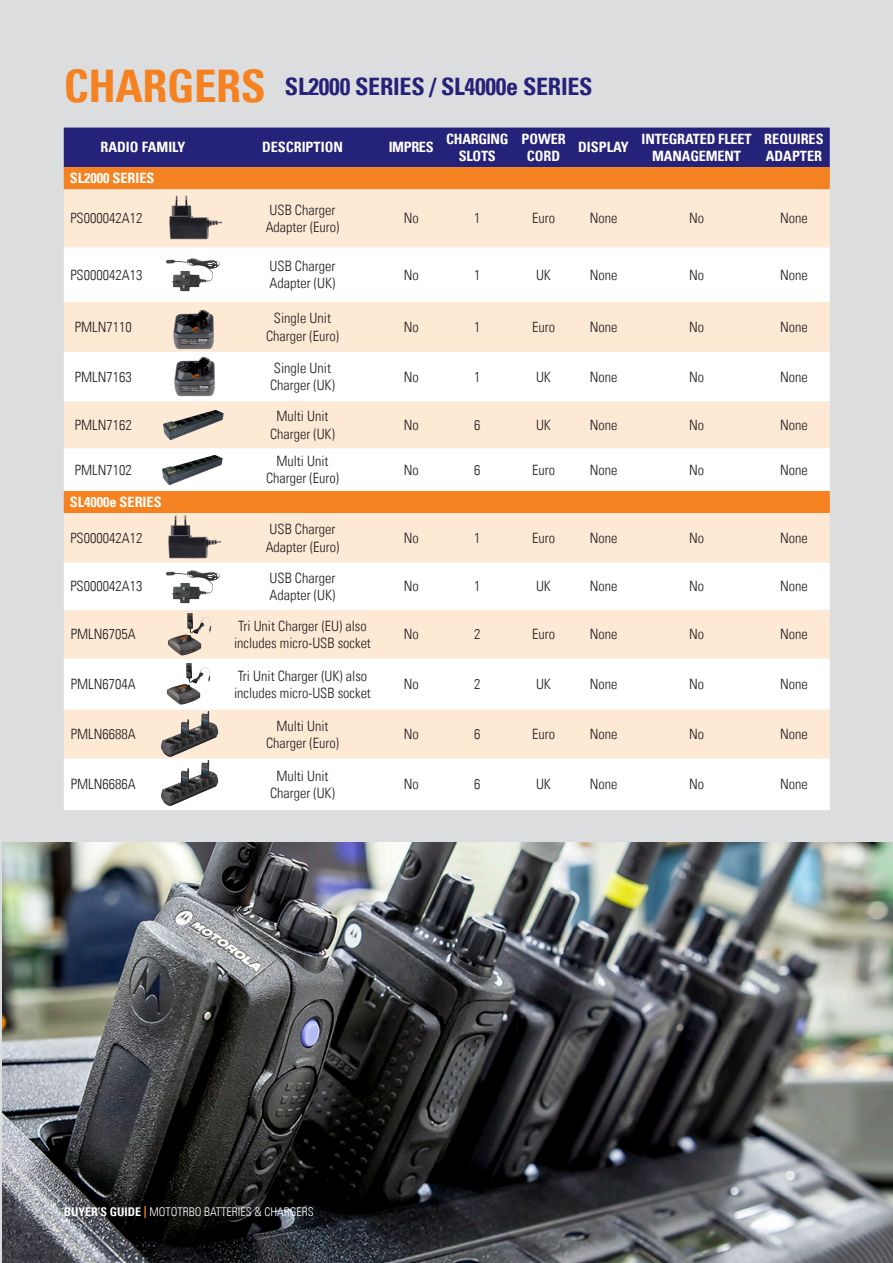
<style>
.page{position:relative;width:893px;height:1263px;background:#dcdddf}
.page>*{position:absolute;margin:0;border:0;box-sizing:border-box;transform-origin:0 0}
.t1{font:700 condensed 45px "Univers LT";letter-spacing:-.01em;color:#f58220}
.t2{font:700 condensed 24px "Univers LT";letter-spacing:-.01em;color:#252279}
.t3{font:300 condensed 14.25px/17.2px "Univers LT";color:#231f20}
.t4{font:700 condensed 14.25px/17.2px "Univers LT";color:#fff;text-align:center}
.t5{font:700 condensed 14.25px/17.2px "Univers LT";letter-spacing:-.02em;color:#fff;text-align:center}
.t6{font:300 condensed 12px "Univers LT";color:#fff}
.s1{font-weight:700}
.s2{font-weight:700;color:#f58220}
</style>
<div class="page">
<img style="left:2px;top:842px;width:891px;height:421px">
<div style="left:64px;top:128px;width:766px;height:39px;background:#252279"></div>
<div style="left:64px;top:167px;width:766px;height:22px;background:#f58220"></div>
<div style="left:64px;top:189px;width:766px;height:58px;background:#fee9d5"></div>
<svg style="left:64px;top:247px;width:766px;height:563px;background:#fdf0e3"></svg>
<img style="left:164px;top:192px;width:57px;height:50px">
<img style="left:172px;top:309px;width:45px;height:44px">
<img style="left:172px;top:356px;width:46px;height:44px">
<img style="left:163px;top:511px;width:57px;height:50px">
<img style="left:162px;top:253px;width:59px;height:39px">
<img style="left:161px;top:405px;width:65px;height:40px">
<img style="left:159px;top:450px;width:65px;height:39px">
<img style="left:162px;top:564px;width:59px;height:40px">
<img style="left:166px;top:613px;width:46px;height:46px">
<img style="left:164px;top:662px;width:46px;height:46px">
<img style="left:159px;top:710px;width:60px;height:47px">
<img style="left:159px;top:759px;width:60px;height:47px">
<p class="t1" style="left:64px;top:59px;width:203px">CHARGERS</p>
<p class="t2" style="left:285px;top:71px;width:309px">SL2000 SERIES / SL4000e SERIES</p>
<p class="t4" style="left:101px;top:139px;width:86px">RADIO FAMILY</p>
<p class="t4" style="left:262px;top:139px;width:82px">DESCRIPTION</p>
<p class="t4" style="left:389px;top:139px;width:46px">IMPRES</p>
<p class="t5" style="left:446px;top:130px;width:64px">CHARGING<br>SLOTS</p>
<p class="t4" style="left:521px;top:130px;width:46px">POWER<br>CORD</p>
<p class="t4" style="left:578px;top:139px;width:52px">DISPLAY</p>
<p class="t4" style="left:641px;top:130px;width:112px">INTEGRATED FLEET<br>MANAGEMENT</p>
<p class="t4" style="left:764px;top:130px;width:61px;text-align:left">REQUIRES<br>ADAPTER</p>
<p class="t4" style="left:70px;top:170px;width:86px">SL2000 SERIES</p>
<p class="t3" style="left:70px;top:210px;width:73px">PS000042A12</p>
<p class="t3" style="left:266px;top:201px;width:75px">USB Charger<br>Adapter (Euro)</p>
<p class="t3" style="left:404px;top:210px;width:17px">No</p>
<p class="t3" style="left:474px;top:210px;width:8px">1</p>
<p class="t3" style="left:532px;top:210px;width:24px">Euro</p>
<p class="t3" style="left:590px;top:210px;width:29px">None</p>
<p class="t3" style="left:689px;top:210px;width:17px">No</p>
<p class="t3" style="left:780px;top:210px;width:29px">None</p>
<p class="t3" style="left:70px;top:266px;width:73px">PS000042A13</p>
<p class="t3" style="left:270px;top:257px;width:67px">USB Charger<br>Adapter (UK)</p>
<p class="t3" style="left:404px;top:266px;width:17px">No</p>
<p class="t3" style="left:474px;top:266px;width:8px">1</p>
<p class="t3" style="left:536px;top:266px;width:17px">UK</p>
<p class="t3" style="left:590px;top:266px;width:29px">None</p>
<p class="t3" style="left:689px;top:266px;width:17px">No</p>
<p class="t3" style="left:780px;top:266px;width:29px">None</p>
<p class="t3" style="left:75px;top:318px;width:58px">PMLN7110</p>
<p class="t3" style="left:266px;top:310px;width:74px;text-align:center">Single Unit<br>Charger (Euro)</p>
<p class="t3" style="left:404px;top:318px;width:17px">No</p>
<p class="t3" style="left:474px;top:318px;width:8px">1</p>
<p class="t3" style="left:532px;top:318px;width:24px">Euro</p>
<p class="t3" style="left:590px;top:318px;width:29px">None</p>
<p class="t3" style="left:689px;top:318px;width:17px">No</p>
<p class="t3" style="left:780px;top:318px;width:29px">None</p>
<p class="t3" style="left:75px;top:368px;width:58px">PMLN7163</p>
<p class="t3" style="left:270px;top:359px;width:66px">Single Unit<br>Charger (UK)</p>
<p class="t3" style="left:404px;top:368px;width:17px">No</p>
<p class="t3" style="left:474px;top:368px;width:8px">1</p>
<p class="t3" style="left:536px;top:368px;width:17px">UK</p>
<p class="t3" style="left:590px;top:368px;width:29px">None</p>
<p class="t3" style="left:689px;top:368px;width:17px">No</p>
<p class="t3" style="left:780px;top:368px;width:29px">None</p>
<p class="t3" style="left:75px;top:416px;width:58px">PMLN7162</p>
<p class="t3" style="left:270px;top:408px;width:66px;text-align:center">Multi Unit<br>Charger (UK)</p>
<p class="t3" style="left:404px;top:416px;width:17px">No</p>
<p class="t3" style="left:474px;top:416px;width:8px">6</p>
<p class="t3" style="left:536px;top:416px;width:17px">UK</p>
<p class="t3" style="left:590px;top:416px;width:29px">None</p>
<p class="t3" style="left:689px;top:416px;width:17px">No</p>
<p class="t3" style="left:780px;top:416px;width:29px">None</p>
<p class="t3" style="left:75px;top:461px;width:58px">PMLN7102</p>
<p class="t3" style="left:266px;top:452px;width:74px;text-align:center">Multi Unit<br>Charger (Euro)</p>
<p class="t3" style="left:404px;top:461px;width:17px">No</p>
<p class="t3" style="left:474px;top:461px;width:8px">6</p>
<p class="t3" style="left:532px;top:461px;width:24px">Euro</p>
<p class="t3" style="left:590px;top:461px;width:29px">None</p>
<p class="t3" style="left:689px;top:461px;width:17px">No</p>
<p class="t3" style="left:780px;top:461px;width:29px">None</p>
<p class="t4" style="left:70px;top:493px;width:93px">SL4000e SERIES</p>
<p class="t3" style="left:70px;top:529px;width:73px">PS000042A12</p>
<p class="t3" style="left:266px;top:521px;width:75px">USB Charger<br>Adapter (Euro)</p>
<p class="t3" style="left:404px;top:529px;width:17px">No</p>
<p class="t3" style="left:474px;top:529px;width:8px">1</p>
<p class="t3" style="left:532px;top:529px;width:24px">Euro</p>
<p class="t3" style="left:590px;top:529px;width:29px">None</p>
<p class="t3" style="left:689px;top:529px;width:17px">No</p>
<p class="t3" style="left:780px;top:529px;width:29px">None</p>
<p class="t3" style="left:70px;top:578px;width:73px">PS000042A13</p>
<p class="t3" style="left:270px;top:569px;width:67px">USB Charger<br>Adapter (UK)</p>
<p class="t3" style="left:404px;top:578px;width:17px">No</p>
<p class="t3" style="left:474px;top:578px;width:8px">1</p>
<p class="t3" style="left:536px;top:578px;width:17px">UK</p>
<p class="t3" style="left:590px;top:578px;width:29px">None</p>
<p class="t3" style="left:689px;top:578px;width:17px">No</p>
<p class="t3" style="left:780px;top:578px;width:29px">None</p>
<p class="t3" style="left:71px;top:626px;width:66px">PMLN6705A</p>
<p class="t3" style="left:234px;top:617px;width:138px">Tri Unit Charger (EU) also includes micro-USB socket</p>
<p class="t3" style="left:404px;top:626px;width:17px">No</p>
<p class="t3" style="left:474px;top:626px;width:8px">2</p>
<p class="t3" style="left:532px;top:626px;width:24px">Euro</p>
<p class="t3" style="left:590px;top:626px;width:29px">None</p>
<p class="t3" style="left:689px;top:626px;width:17px">No</p>
<p class="t3" style="left:780px;top:626px;width:29px">None</p>
<p class="t3" style="left:71px;top:676px;width:66px">PMLN6704A</p>
<p class="t3" style="left:234px;top:667px;width:138px">Tri Unit Charger (UK) also includes micro-USB socket</p>
<p class="t3" style="left:404px;top:676px;width:17px">No</p>
<p class="t3" style="left:474px;top:676px;width:8px">2</p>
<p class="t3" style="left:536px;top:676px;width:17px">UK</p>
<p class="t3" style="left:590px;top:676px;width:29px">None</p>
<p class="t3" style="left:689px;top:676px;width:17px">No</p>
<p class="t3" style="left:780px;top:676px;width:29px">None</p>
<p class="t3" style="left:71px;top:726px;width:66px">PMLN6688A</p>
<p class="t3" style="left:266px;top:717px;width:74px;text-align:center">Multi Unit<br>Charger (Euro)</p>
<p class="t3" style="left:404px;top:726px;width:17px">No</p>
<p class="t3" style="left:474px;top:726px;width:8px">6</p>
<p class="t3" style="left:532px;top:726px;width:24px">Euro</p>
<p class="t3" style="left:590px;top:726px;width:29px">None</p>
<p class="t3" style="left:689px;top:726px;width:17px">No</p>
<p class="t3" style="left:780px;top:726px;width:29px">None</p>
<p class="t3" style="left:71px;top:776px;width:66px">PMLN6686A</p>
<p class="t3" style="left:270px;top:767px;width:66px;text-align:center">Multi Unit<br>Charger (UK)</p>
<p class="t3" style="left:404px;top:776px;width:17px">No</p>
<p class="t3" style="left:474px;top:776px;width:8px">6</p>
<p class="t3" style="left:536px;top:776px;width:17px">UK</p>
<p class="t3" style="left:590px;top:776px;width:29px">None</p>
<p class="t3" style="left:689px;top:776px;width:17px">No</p>
<p class="t3" style="left:780px;top:776px;width:29px">None</p>
<p class="t6" style="left:64px;top:1205px;width:252px"><span class="s1">BUYER’S GUIDE</span> <span class="s2">|</span> MOTOTRBO BATTERIES &amp; CHARGERS</p>
</div>
